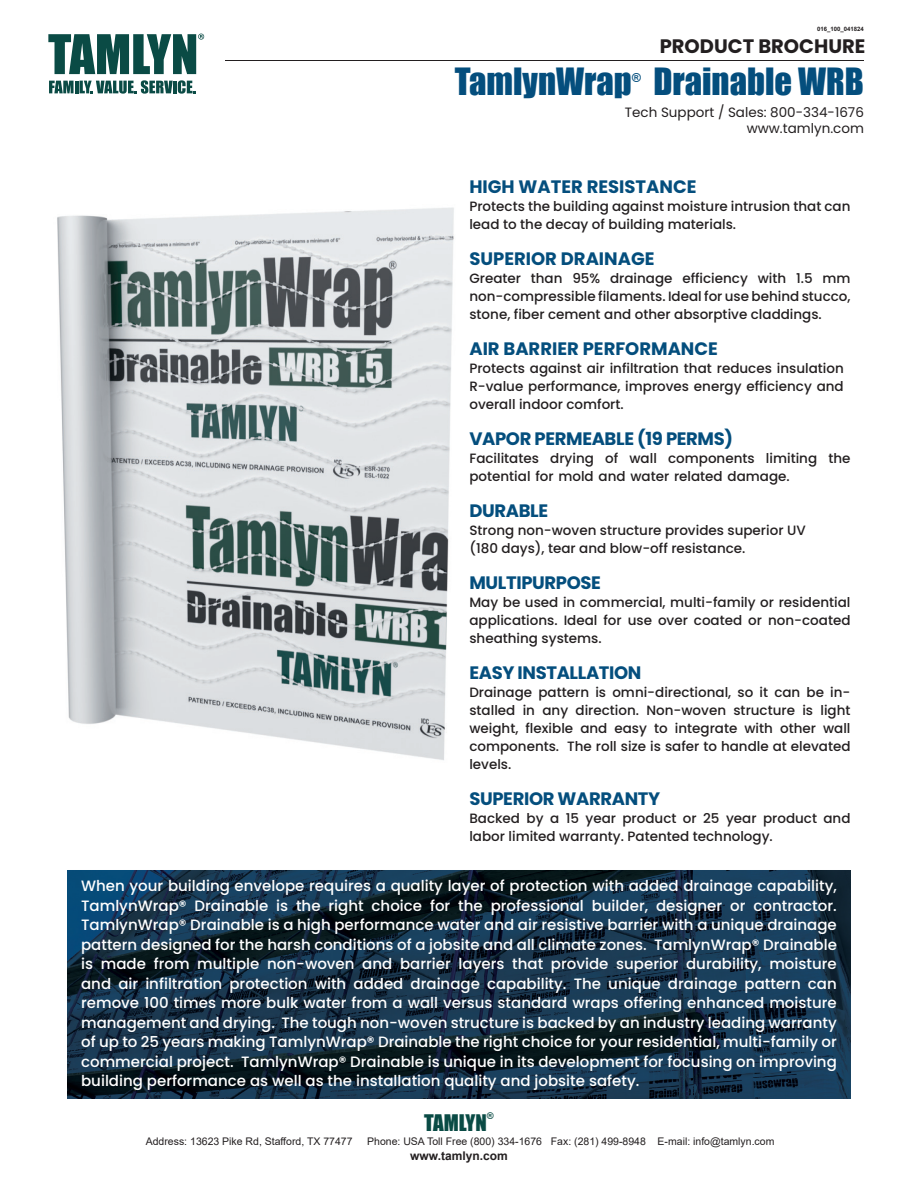
<style>
.page{position:relative;width:918px;height:1188px;background:#fff}
.page>*{position:absolute;margin:0;border:0;box-sizing:border-box;transform-origin:0 0}
.t1{font:34.5px "Impact";color:#044e7d}
.t2{font:21px "Impact";color:#0a4b45}
.t3{font:700 19.5px "Poppins";color:#231f20}
.t4{font:700 18px "Poppins";letter-spacing:-.02em;color:#044e7d}
.t5{font:700 18px "Poppins";color:#044e7d}
.t6{font:500 15px/19.5px "Poppins";color:#fff;text-align:justify}
.t7{font:500 13.5px/18px "Poppins";color:#231f20}
.t8{font:13.5px/16.2px "Poppins";color:#231f20;text-align:right}
.t9{font:700 12px "Arial";color:#231f20}
.t10{font:12px "Impact";color:#044e7d}
.t11{font:10.5px "Arial";color:#231f20}
.t12{font:9px "Impact";color:#0a4b44}
.t13{font:700 6px "Arial";color:#231f20}
</style>
<div class="page">
<svg style="left:49px;top:80px;width:147px;height:14px"></svg>
<svg style="left:48px;top:34px;width:156px;height:40px"></svg>
<hr style="left:226px;top:60px;width:638px;height:1px;background:#231f20">
<img style="left:57px;top:207px;width:397px;height:554px">
<img style="left:67px;top:870px;width:784px;height:229px">
<p class="t13" style="left:817px;top:25px;width:48px">016_100_041824</p>
<h3 class="t3" style="left:660px;top:35px;width:207px">PRODUCT BROCHURE</h3>
<h1 class="t1" style="left:455px;top:55px;width:179px">TamlynWrap</h1>
<p class="t10" style="left:632px;top:68px;width:11px">®</p>
<h1 class="t1" style="left:653px;top:55px;width:212px">Drainable WRB</h1>
<p class="t8" style="left:625px;top:105px;width:241px">Tech Support / Sales: 800-334-1676 www.tamlyn.com</p>
<p class="t5" style="left:469px;top:176px;width:229px">HIGH WATER RESISTANCE</p>
<p class="t7" style="left:469px;top:197px;width:383px">Protects the building against moisture intrusion that can lead to the decay of building materials.</p>
<p class="t5" style="left:469px;top:248px;width:187px">SUPERIOR DRAINAGE</p>
<p class="t7" style="left:469px;top:269px;width:383px;text-align:justify">Greater than 95% drainage efficiency with 1.5 mm non-compressible filaments. Ideal for use behind stucco, stone, fiber cement and other absorptive claddings.</p>
<p class="t5" style="left:469px;top:338px;width:250px">AIR BARRIER PERFORMANCE</p>
<p class="t7" style="left:469px;top:359px;width:376px;text-align:justify">Protects against air infiltration that reduces insulation R-value performance, improves energy efficiency and overall indoor comfort.</p>
<p class="t4" style="left:469px;top:428px;width:265px">VAPOR PERMEABLE (19 PERMS)</p>
<p class="t7" style="left:469px;top:449px;width:383px">Facilitates drying of wall components limiting the potential for mold and water related damage.</p>
<p class="t4" style="left:469px;top:500px;width:80px">DURABLE</p>
<p class="t7" style="left:469px;top:521px;width:338px">Strong non-woven structure provides superior UV (180 days), tear and blow-off resistance.</p>
<p class="t4" style="left:469px;top:572px;width:133px">MULTIPURPOSE</p>
<p class="t7" style="left:469px;top:593px;width:383px;text-align:justify">May be used in commercial, multi-family or residential applications. Ideal for use over coated or non-coated sheathing systems.</p>
<p class="t4" style="left:469px;top:662px;width:174px">EASY INSTALLATION</p>
<p class="t7" style="left:469px;top:683px;width:383px;text-align:justify">Drainage pattern is omni-directional, so it can be in&shy;stalled in any direction. Non-woven structure is light weight, flexible and easy to integrate with other wall components. The roll size is safer to handle at elevated levels.</p>
<p class="t4" style="left:469px;top:788px;width:192px">SUPERIOR WARRANTY</p>
<p class="t7" style="left:469px;top:809px;width:383px">Backed by a 15 year product or 25 year product and labor limited warranty. Patented technology.</p>
<p class="t6" style="left:81px;top:876px;width:757px">When your building envelope requires a quality layer of protection with added drainage capability, TamlynWrap® Drainable is the right choice for the professional builder, designer or contractor.<br>TamlynWrap® Drainable is a high performance water and air resistive barrier with a unique drainage pattern designed for the harsh conditions of a jobsite and all climate zones. TamlynWrap® Drainable is made from multiple non-woven and barrier layers that provide superior durability, moisture and air infiltration protection with added drainage capability. The unique drainage pattern can remove 100 times more bulk water from a wall versus standard wraps offering enhanced moisture management and drying. The tough non-woven structure is backed by an industry leading warranty of up to 25 years making TamlynWrap® Drainable the right choice for your residential, multi-family or commercial project. TamlynWrap® Drainable is unique in its development for focusing on improving building performance as well as the installation quality and jobsite safety.</p>
<h2 class="t2" style="left:424px;top:1107px;width:64px">TAMLYN</h2>
<p class="t12" style="left:487px;top:1109px;width:9px">®</p>
<p class="t11" style="left:146px;top:1134px;width:208px">Address: 13623 Pike Rd, Stafford, TX 77477</p>
<p class="t11" style="left:367px;top:1134px;width:409px">Phone: USA Toll Free (800) 334-1676 Fax: (281) 499-8948 E-mail: info@tamlyn.com</p>
<p class="t9" style="left:410px;top:1147px;width:99px">www.tamlyn.com</p>
</div>
